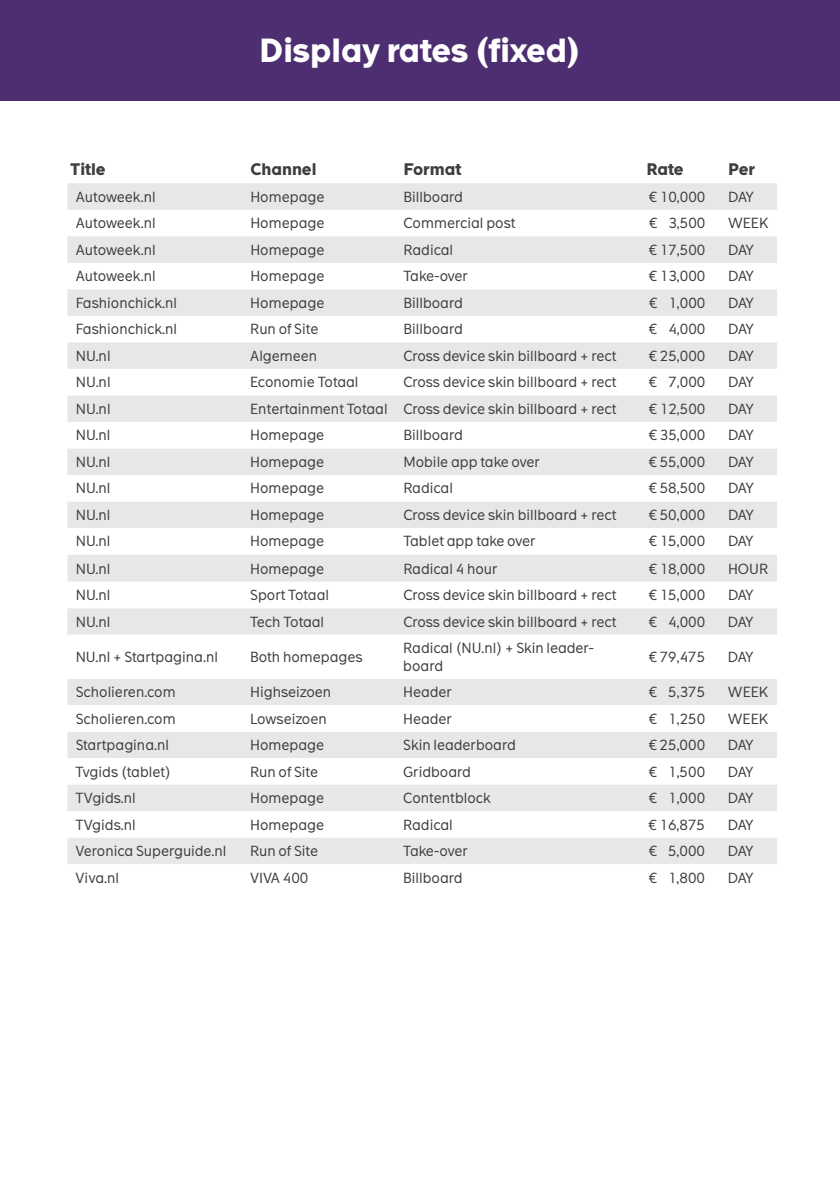
<style>
.page{position:relative;width:840px;height:1191px;background:#fff}
.page>*{position:absolute;margin:0;border:0;box-sizing:border-box;transform-origin:0 0}
.t1{font:700 32px "The Message";letter-spacing:-.005em;color:#fff}
.t2{font:700 16px "The Message";color:#3e3e3f}
.t3{font:14px/17.4px "The Message";color:#3e3e3f}
.t4{font:14px "The Message";letter-spacing:-.035em;color:#3e3e3f}
</style>
<div class="page">
<div style="left:0;top:0;width:839px;height:100px;background:#4d2e70"></div>
<svg style="left:67px;top:183px;width:709px;height:133px;fill:#e6e7e9"></svg>
<div style="left:67px;top:342px;width:709px;height:27px;background:#e6e7e9"></div>
<svg style="left:67px;top:396px;width:709px;height:362px;fill:#e6e7e9"></svg>
<svg style="left:67px;top:422px;width:709px;height:26px"></svg>
<div style="left:67px;top:785px;width:709px;height:26px;background:#e6e8e9"></div>
<div style="left:67px;top:838px;width:709px;height:26px;background:#e6e8e9"></div>
<h1 class="t1" style="left:259px;top:30px;width:323px">Display rates (fixed)</h1>
<p class="t2" style="left:70px;top:159px;width:37px">Title</p>
<p class="t2" style="left:250px;top:159px;width:68px">Channel</p>
<p class="t2" style="left:403px;top:159px;width:60px">Format</p>
<p class="t2" style="left:646px;top:159px;width:39px">Rate</p>
<p class="t2" style="left:727px;top:159px;width:28px">Per</p>
<p class="t3" style="left:76px;top:188px;width:81px">Autoweek.nl</p>
<p class="t3" style="left:250px;top:188px;width:75px">Homepage</p>
<p class="t3" style="left:403px;top:188px;width:61px">Billboard</p>
<p class="t3" style="left:648px;top:188px;width:58px">€ 10,000</p>
<p class="t3" style="left:727px;top:188px;width:27px">DAY</p>
<p class="t3" style="left:76px;top:214px;width:81px">Autoweek.nl</p>
<p class="t3" style="left:250px;top:214px;width:75px">Homepage</p>
<p class="t3" style="left:403px;top:214px;width:113px">Commercial post</p>
<p class="t3" style="left:648px;top:214px;width:58px">€ 3,500</p>
<p class="t3" style="left:727px;top:214px;width:41px">WEEK</p>
<p class="t3" style="left:76px;top:241px;width:81px">Autoweek.nl</p>
<p class="t3" style="left:250px;top:241px;width:75px">Homepage</p>
<p class="t3" style="left:403px;top:241px;width:51px">Radical</p>
<p class="t3" style="left:648px;top:241px;width:58px">€ 17,500</p>
<p class="t3" style="left:727px;top:241px;width:27px">DAY</p>
<p class="t3" style="left:76px;top:267px;width:81px">Autoweek.nl</p>
<p class="t3" style="left:250px;top:267px;width:75px">Homepage</p>
<p class="t4" style="left:403px;top:267px;width:66px">Take-over</p>
<p class="t3" style="left:648px;top:267px;width:58px">€ 13,000</p>
<p class="t3" style="left:727px;top:267px;width:27px">DAY</p>
<p class="t3" style="left:76px;top:294px;width:103px">Fashionchick.nl</p>
<p class="t3" style="left:250px;top:294px;width:75px">Homepage</p>
<p class="t3" style="left:403px;top:294px;width:61px">Billboard</p>
<p class="t3" style="left:648px;top:294px;width:58px">€ 1,000</p>
<p class="t3" style="left:727px;top:294px;width:27px">DAY</p>
<p class="t3" style="left:76px;top:320px;width:103px">Fashionchick.nl</p>
<p class="t3" style="left:250px;top:320px;width:70px">Run of Site</p>
<p class="t3" style="left:403px;top:320px;width:61px">Billboard</p>
<p class="t3" style="left:648px;top:320px;width:58px">€ 4,000</p>
<p class="t3" style="left:727px;top:320px;width:27px">DAY</p>
<p class="t3" style="left:76px;top:347px;width:36px">NU.nl</p>
<p class="t3" style="left:250px;top:347px;width:68px">Algemeen</p>
<p class="t3" style="left:403px;top:347px;width:214px">Cross device skin billboard + rect</p>
<p class="t3" style="left:648px;top:347px;width:58px">€ 25,000</p>
<p class="t3" style="left:727px;top:347px;width:27px">DAY</p>
<p class="t3" style="left:76px;top:373px;width:36px">NU.nl</p>
<p class="t3" style="left:250px;top:373px;width:110px">Economie Totaal</p>
<p class="t3" style="left:403px;top:373px;width:214px">Cross device skin billboard + rect</p>
<p class="t3" style="left:648px;top:373px;width:58px">€ 7,000</p>
<p class="t3" style="left:727px;top:373px;width:27px">DAY</p>
<p class="t3" style="left:76px;top:400px;width:36px">NU.nl</p>
<p class="t3" style="left:250px;top:400px;width:367px">Entertainment Totaal Cross device skin billboard + rect</p>
<p class="t3" style="left:648px;top:400px;width:58px">€ 12,500</p>
<p class="t3" style="left:727px;top:400px;width:27px">DAY</p>
<p class="t3" style="left:76px;top:426px;width:36px">NU.nl</p>
<p class="t3" style="left:250px;top:426px;width:75px">Homepage</p>
<p class="t3" style="left:403px;top:426px;width:61px">Billboard</p>
<p class="t3" style="left:648px;top:426px;width:58px">€ 35,000</p>
<p class="t3" style="left:727px;top:426px;width:27px">DAY</p>
<p class="t3" style="left:76px;top:453px;width:36px">NU.nl</p>
<p class="t3" style="left:250px;top:453px;width:75px">Homepage</p>
<p class="t3" style="left:403px;top:453px;width:138px">Mobile app take over</p>
<p class="t3" style="left:648px;top:453px;width:58px">€ 55,000</p>
<p class="t3" style="left:727px;top:453px;width:27px">DAY</p>
<p class="t3" style="left:76px;top:479px;width:36px">NU.nl</p>
<p class="t3" style="left:250px;top:479px;width:75px">Homepage</p>
<p class="t3" style="left:403px;top:479px;width:51px">Radical</p>
<p class="t3" style="left:648px;top:479px;width:58px">€ 58,500</p>
<p class="t3" style="left:727px;top:479px;width:27px">DAY</p>
<p class="t3" style="left:76px;top:506px;width:36px">NU.nl</p>
<p class="t3" style="left:250px;top:506px;width:75px">Homepage</p>
<p class="t3" style="left:403px;top:506px;width:214px">Cross device skin billboard + rect</p>
<p class="t3" style="left:648px;top:506px;width:58px">€ 50,000</p>
<p class="t3" style="left:727px;top:506px;width:27px">DAY</p>
<p class="t3" style="left:76px;top:532px;width:36px">NU.nl</p>
<p class="t3" style="left:250px;top:532px;width:75px">Homepage</p>
<p class="t3" style="left:403px;top:532px;width:134px">Tablet app take over</p>
<p class="t3" style="left:648px;top:532px;width:58px">€ 15,000</p>
<p class="t3" style="left:727px;top:532px;width:27px">DAY</p>
<p class="t3" style="left:76px;top:560px;width:36px">NU.nl</p>
<p class="t3" style="left:250px;top:560px;width:75px">Homepage</p>
<p class="t3" style="left:403px;top:560px;width:96px">Radical 4 hour</p>
<p class="t3" style="left:648px;top:560px;width:58px">€ 18,000</p>
<p class="t3" style="left:727px;top:560px;width:42px">HOUR</p>
<p class="t3" style="left:76px;top:586px;width:36px">NU.nl</p>
<p class="t3" style="left:250px;top:586px;width:80px">Sport Totaal</p>
<p class="t3" style="left:403px;top:586px;width:214px">Cross device skin billboard + rect</p>
<p class="t3" style="left:648px;top:586px;width:58px">€ 15,000</p>
<p class="t3" style="left:727px;top:586px;width:27px">DAY</p>
<p class="t3" style="left:76px;top:613px;width:36px">NU.nl</p>
<p class="t3" style="left:250px;top:613px;width:76px">Tech Totaal</p>
<p class="t3" style="left:403px;top:613px;width:214px">Cross device skin billboard + rect</p>
<p class="t3" style="left:648px;top:613px;width:58px">€ 4,000</p>
<p class="t3" style="left:727px;top:613px;width:27px">DAY</p>
<p class="t3" style="left:76px;top:648px;width:144px">NU.nl + Startpagina.nl</p>
<p class="t3" style="left:250px;top:648px;width:114px">Both homepages</p>
<p class="t3" style="left:403px;top:639px;width:192px">Radical (NU.nl) + Skin leader&shy;board</p>
<p class="t3" style="left:648px;top:648px;width:58px">€ 79,475</p>
<p class="t3" style="left:727px;top:648px;width:27px">DAY</p>
<p class="t3" style="left:76px;top:683px;width:101px">Scholieren.com</p>
<p class="t3" style="left:250px;top:683px;width:83px">Highseizoen</p>
<p class="t3" style="left:403px;top:683px;width:50px">Header</p>
<p class="t3" style="left:648px;top:683px;width:58px">€ 5,375</p>
<p class="t3" style="left:727px;top:683px;width:41px">WEEK</p>
<p class="t3" style="left:76px;top:710px;width:101px">Scholieren.com</p>
<p class="t3" style="left:250px;top:710px;width:78px">Lowseizoen</p>
<p class="t3" style="left:403px;top:710px;width:50px">Header</p>
<p class="t3" style="left:648px;top:710px;width:58px">€ 1,250</p>
<p class="t3" style="left:727px;top:710px;width:41px">WEEK</p>
<p class="t3" style="left:76px;top:736px;width:95px">Startpagina.nl</p>
<p class="t3" style="left:250px;top:736px;width:75px">Homepage</p>
<p class="t3" style="left:403px;top:736px;width:114px">Skin leaderboard</p>
<p class="t3" style="left:648px;top:736px;width:58px">€ 25,000</p>
<p class="t3" style="left:727px;top:736px;width:27px">DAY</p>
<p class="t3" style="left:76px;top:763px;width:97px">Tvgids (tablet)</p>
<p class="t3" style="left:250px;top:763px;width:70px">Run of Site</p>
<p class="t3" style="left:403px;top:763px;width:69px">Gridboard</p>
<p class="t3" style="left:648px;top:763px;width:58px">€ 1,500</p>
<p class="t3" style="left:727px;top:763px;width:27px">DAY</p>
<p class="t3" style="left:76px;top:789px;width:62px">TVgids.nl</p>
<p class="t3" style="left:250px;top:789px;width:75px">Homepage</p>
<p class="t3" style="left:403px;top:789px;width:89px">Contentblock</p>
<p class="t3" style="left:648px;top:789px;width:58px">€ 1,000</p>
<p class="t3" style="left:727px;top:789px;width:27px">DAY</p>
<p class="t3" style="left:76px;top:816px;width:62px">TVgids.nl</p>
<p class="t3" style="left:250px;top:816px;width:75px">Homepage</p>
<p class="t3" style="left:403px;top:816px;width:51px">Radical</p>
<p class="t3" style="left:648px;top:816px;width:58px">€ 16,875</p>
<p class="t3" style="left:727px;top:816px;width:27px">DAY</p>
<p class="t3" style="left:76px;top:842px;width:152px">Veronica Superguide.nl</p>
<p class="t3" style="left:250px;top:842px;width:70px">Run of Site</p>
<p class="t4" style="left:403px;top:842px;width:66px">Take-over</p>
<p class="t3" style="left:648px;top:842px;width:58px">€ 5,000</p>
<p class="t3" style="left:727px;top:842px;width:27px">DAY</p>
<p class="t3" style="left:76px;top:869px;width:45px">Viva.nl</p>
<p class="t3" style="left:250px;top:869px;width:60px">VIVA 400</p>
<p class="t3" style="left:403px;top:869px;width:61px">Billboard</p>
<p class="t3" style="left:648px;top:869px;width:58px">€ 1,800</p>
<p class="t3" style="left:727px;top:869px;width:27px">DAY</p>
</div>
